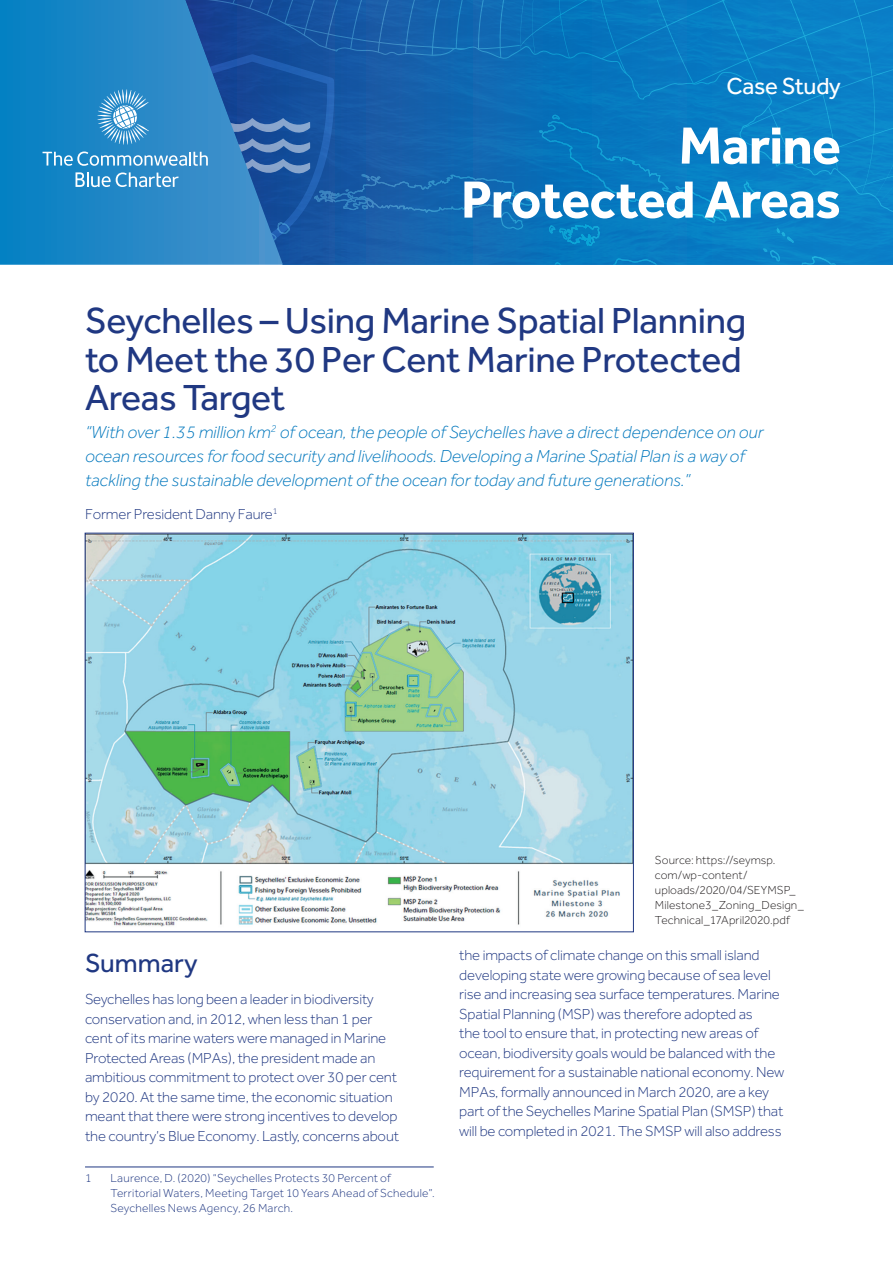
<style>
.page{position:relative;width:893px;height:1263px;background:#fff}
.page>*{position:absolute;margin:0;border:0;box-sizing:border-box;transform-origin:0 0}
.t1{font:700 54px/54px "Effra";letter-spacing:-.015em;color:#fff;text-align:right}
.CBC_header{font:37.5px/38.7px "Effra";letter-spacing:-.01em;color:#203882}
.Heading_level_2{font:27px "Effra";color:#203882}
.t2{font:24px "Effra";letter-spacing:-.01em;color:#fff}
.CBC_Pull_quote_12_16{font:italic 300 18px/24px "Effra";color:#0077bd}
.Body_-_level_2{font:300 15px/19.5px "Effra";letter-spacing:-.01em;color:#203882}
.CBC_Quote_caption_sp{font:300 15px "Effra";letter-spacing:-.01em;color:#203882}
.Footnote{font:300 12px/15px "Effra";letter-spacing:.015em;color:#203882}
._1_7_Footnotes_Capti{font:300 12px/15px "Effra";letter-spacing:.005em;color:#231f20}
</style>
<div class="page">
<div style="left:727px;top:0;width:166px;height:46px;background:#0a80c7"></div>
<svg style="left:727px;top:46px;width:166px;height:219px;background:#0a82c7"></svg>
<svg style="left:743px;top:180px;width:16px;height:20px"></svg>
<svg style="left:739px;top:227px;width:127px;height:38px;background:#0a83c7"></svg>
<div style="left:0;top:0;width:43px;height:265px;background:#0982c3"></div>
<svg style="left:43px;top:0;width:684px;height:265px;background:#1973b8"></svg>
<hr style="left:85px;top:1166px;width:349px;height:1px;background:#203882">
<img style="left:87px;top:535px;width:545px;height:392px">
<p class="t2" style="left:726px;top:72px;width:116px">Case Study</p>
<h1 class="t1" style="left:461px;top:117px;width:381px">Marine<br>Protected Areas</h1>
<p class="CBC_header" style="left:85px;top:300px;width:663px">Seychelles – Using Marine Spatial Planning to Meet the 30 Per Cent Marine Protected<br>Areas Target</p>
<p class="CBC_Pull_quote_12_16" style="left:85px;top:420px;width:680px">“With over 1.35 million km<sup>2</sup> of ocean, the people of Seychelles have a direct dependence on our ocean resources for food security and livelihoods. Developing a Marine Spatial Plan is a way of tackling the sustainable development of the ocean for today and future generations.”</p>
<p class="CBC_Quote_caption_sp" style="left:85px;top:505px;width:194px">Former President Danny Faure<sup>1</sup></p>
<p class="Heading_level_2" style="left:85px;top:947px;width:114px">Summary</p>
<p class="Body_-_level_2" style="left:85px;top:989px;width:316px">Seychelles has long been a leader in biodiversity conservation and, in 2012, when less than 1 per cent of its marine waters were managed in Marine Protected Areas (MPAs), the president made an ambitious commitment to protect over 30 per cent by 2020. At the same time, the economic situation meant that there were strong incentives to develop the country’s Blue Economy. Lastly, concerns about</p>
<p class="Footnote" style="left:85px;top:1170px;width:8px">1</p>
<p class="Footnote" style="left:111px;top:1170px;width:326px">Laurence, D. (2020) “Seychelles Protects 30 Percent of<br>Territorial Waters, Meeting Target 10 Years Ahead of Schedule”.<br>Seychelles News Agency, 26 March.</p>
<p class="_1_7_Footnotes_Capti" style="left:655px;top:852px;width:150px">Source: https://seymsp. com/wp-content/ uploads/2020/04/SEYMSP_<br>Milestone3_Zoning_Design_<br>Technical_17April2020.pdf</p>
<p class="Body_-_level_2" style="left:459px;top:945px;width:327px">the impacts of climate change on this small island developing state were growing because of sea level rise and increasing sea surface temperatures. Marine Spatial Planning (MSP) was therefore adopted as<br>the tool to ensure that, in protecting new areas of ocean, biodiversity goals would be balanced with the requirement for a sustainable national economy. New MPAs, formally announced in March 2020, are a key part of the Seychelles Marine Spatial Plan (SMSP) that will be completed in 2021. The SMSP will also address</p>
</div>
